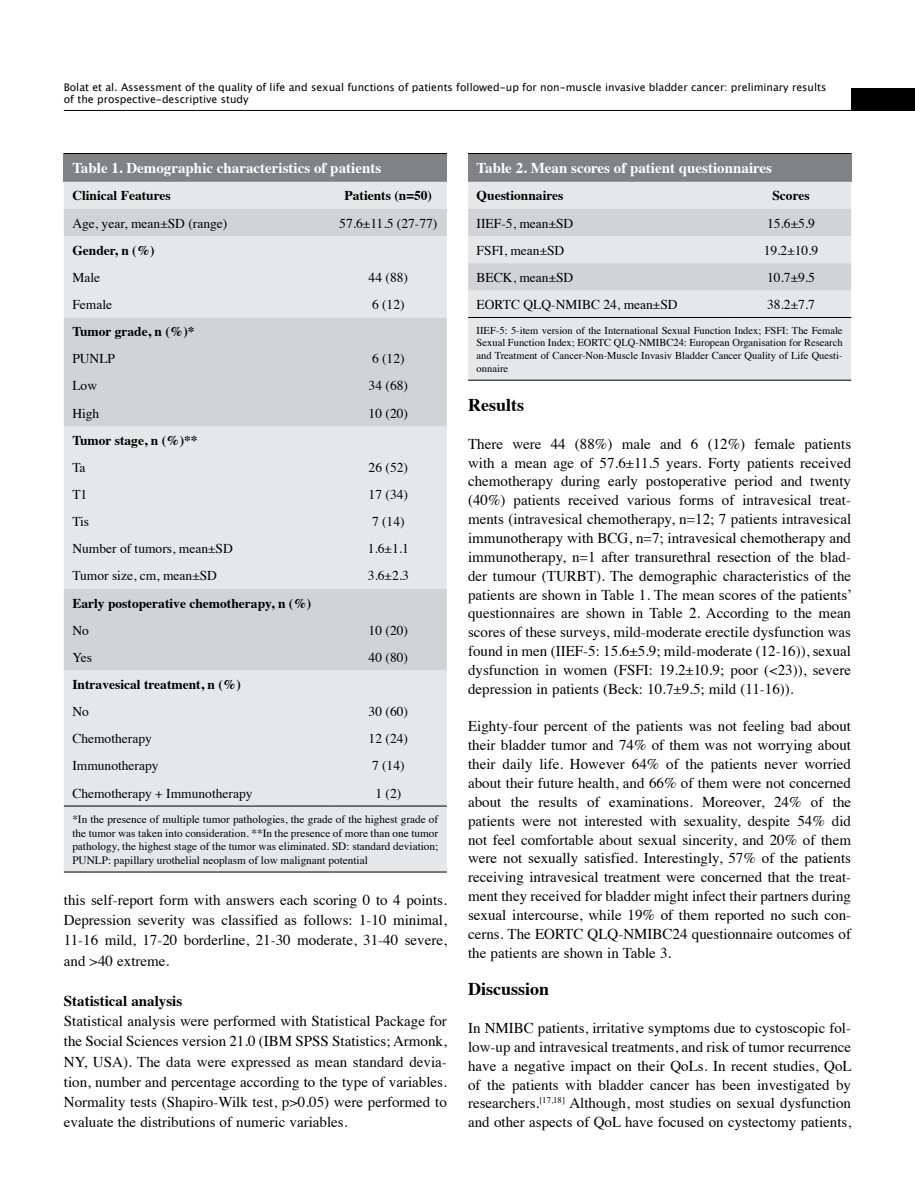
<style>
.page{position:relative;width:915px;height:1191px;background:#fff}
.page>*{position:absolute;margin:0;border:0;box-sizing:border-box;transform-origin:0 0}
.t1{font:700 18px "Times";color:#000}
.t2{font:15px/18.9px "Times";color:#000;text-align:justify}
.t3{font:700 15px "Times";color:#fff}
.t4{font:700 15px "Times";color:#000}
.t5{font:13.5px "Times";color:#000}
.t6{font:700 13.5px "Times";color:#000}
.t7{font:11.25px/13.5px "Times";color:#000;text-align:justify}
.t8{font:10.5px/12.6px "Times";color:#000;text-align:justify}
.t9{font:10.5px/12.6px "Lucida Grande";color:#000}
</style>
<div class="page">
<hr style="left:64px;top:110px;width:786px;height:1px;background:#000">
<div style="left:850px;top:88px;width:64px;height:23px;background:#000"></div>
<div style="left:64px;top:153px;width:382px;height:29px;background:#808285"></div>
<div style="left:64px;top:182px;width:382px;height:689px;background:#e6e7e8"></div>
<svg style="left:64px;top:209px;width:382px;height:461px;background:#dcddde"></svg>
<hr style="left:64px;top:153px;width:266px;height:1px;background:#000">
<hr style="left:330px;top:153px;width:116px;height:1px;background:#000">
<hr style="left:64px;top:871px;width:266px;height:1px;background:#000">
<hr style="left:330px;top:871px;width:116px;height:1px;background:#000">
<hr style="left:64px;top:805px;width:266px;height:1px;background:#000">
<hr style="left:330px;top:805px;width:116px;height:1px;background:#000">
<div style="left:468px;top:153px;width:382px;height:29px;background:#808285"></div>
<div style="left:468px;top:182px;width:382px;height:198px;background:#e6e7e8"></div>
<svg style="left:468px;top:209px;width:382px;height:81px;background:#d8d9da"></svg>
<hr style="left:468px;top:380px;width:262px;height:1px;background:#000">
<hr style="left:730px;top:380px;width:120px;height:1px;background:#000">
<hr style="left:468px;top:153px;width:262px;height:1px;background:#000">
<hr style="left:730px;top:153px;width:120px;height:1px;background:#000">
<hr style="left:468px;top:317px;width:262px;height:1px;background:#000">
<hr style="left:730px;top:317px;width:120px;height:1px;background:#000">
<p class="t9" style="left:64px;top:81px;width:763px">Bolat et al. Assessment of the quality of life and sexual functions of patients followed-up for non-muscle invasive bladder cancer: preliminary results of the prospective-descriptive study</p>
<p class="t3" style="left:72px;top:154px;width:310px">Table 1. Demographic characteristics of patients</p>
<p class="t6" style="left:72px;top:183px;width:100px">Clinical Features</p>
<p class="t6" style="left:344px;top:183px;width:89px">Patients (n=50)</p>
<p class="t5" style="left:72px;top:210px;width:156px">Age, year, mean±SD (range)</p>
<p class="t5" style="left:339px;top:210px;width:100px">57.6±11.5 (27-77)</p>
<p class="t6" style="left:72px;top:237px;width:84px">Gender, n (%)</p>
<p class="t5" style="left:72px;top:265px;width:29px">Male</p>
<p class="t5" style="left:368px;top:265px;width:41px">44 (88)</p>
<p class="t5" style="left:72px;top:292px;width:41px">Female</p>
<p class="t5" style="left:372px;top:292px;width:34px">6 (12)</p>
<p class="t6" style="left:72px;top:319px;width:124px">Tumor grade, n (%)*</p>
<p class="t5" style="left:72px;top:346px;width:44px">PUNLP</p>
<p class="t5" style="left:372px;top:346px;width:34px">6 (12)</p>
<p class="t5" style="left:72px;top:373px;width:26px">Low</p>
<p class="t5" style="left:368px;top:373px;width:41px">34 (68)</p>
<p class="t5" style="left:72px;top:400px;width:28px">High</p>
<p class="t5" style="left:368px;top:400px;width:41px">10 (20)</p>
<p class="t6" style="left:72px;top:427px;width:127px">Tumor stage, n (%)**</p>
<p class="t5" style="left:72px;top:455px;width:15px">Ta</p>
<p class="t5" style="left:368px;top:455px;width:41px">26 (52)</p>
<p class="t5" style="left:72px;top:482px;width:16px">T1</p>
<p class="t5" style="left:368px;top:482px;width:41px">17 (34)</p>
<p class="t5" style="left:72px;top:509px;width:18px">Tis</p>
<p class="t5" style="left:372px;top:509px;width:34px">7 (14)</p>
<p class="t5" style="left:72px;top:536px;width:162px">Number of tumors, mean±SD</p>
<p class="t5" style="left:367px;top:536px;width:43px">1.6±1.1</p>
<p class="t5" style="left:72px;top:563px;width:146px">Tumor size, cm, mean±SD</p>
<p class="t5" style="left:367px;top:563px;width:43px">3.6±2.3</p>
<p class="t6" style="left:72px;top:590px;width:240px">Early postoperative chemotherapy, n (%)</p>
<p class="t5" style="left:72px;top:617px;width:18px">No</p>
<p class="t5" style="left:368px;top:617px;width:41px">10 (20)</p>
<p class="t5" style="left:72px;top:644px;width:21px">Yes</p>
<p class="t5" style="left:368px;top:644px;width:41px">40 (80)</p>
<p class="t6" style="left:72px;top:671px;width:170px">Intravesical treatment, n (%)</p>
<p class="t5" style="left:72px;top:699px;width:18px">No</p>
<p class="t5" style="left:368px;top:699px;width:41px">30 (60)</p>
<p class="t5" style="left:72px;top:726px;width:81px">Chemotherapy</p>
<p class="t5" style="left:368px;top:726px;width:41px">12 (24)</p>
<p class="t5" style="left:72px;top:753px;width:88px">Immunotherapy</p>
<p class="t5" style="left:372px;top:753px;width:34px">7 (14)</p>
<p class="t5" style="left:72px;top:780px;width:182px">Chemotherapy + Immunotherapy</p>
<p class="t5" style="left:375px;top:780px;width:27px">1 (2)</p>
<p class="t7" style="left:72px;top:811px;width:367px">*In the presence of multiple tumor pathologies, the grade of the highest grade of the tumor was taken into consideration. **In the presence of more than one tumor pathology, the highest stage of the tumor was eliminated. SD: standard deviation; PUNLP: papillary urothelial neoplasm of low malignant potential</p>
<p class="t2" style="left:64px;top:888px;width:384px;line-height:20.2px">this self-report form with answers each scoring 0 to 4 points.<br>Depression severity was classified as follows: 1-10 minimal, 11-16 mild, 17-20 borderline, 21-30 moderate, 31-40 severe, and &gt;40 extreme.</p>
<p class="t4" style="left:64px;top:986px;width:120px">Statistical analysis</p>
<p class="t2" style="left:64px;top:1009px;width:384px;line-height:20.2px">Statistical analysis were performed with Statistical Package for the Social Sciences version 21.0 (IBM SPSS Statistics; Armonk, NY, USA). The data were expressed as mean standard devia&shy;tion, number and percentage according to the type of variables.<br>Normality tests (Shapiro-Wilk test, p&gt;0.05) were performed to evaluate the distributions of numeric variables.</p>
<p class="t3" style="left:476px;top:154px;width:297px">Table 2. Mean scores of patient questionnaires</p>
<p class="t6" style="left:476px;top:183px;width:88px">Questionnaires</p>
<p class="t6" style="left:772px;top:183px;width:39px">Scores</p>
<p class="t5" style="left:476px;top:210px;width:98px">IIEF-5, mean±SD</p>
<p class="t5" style="left:766px;top:210px;width:49px">15.6±5.9</p>
<p class="t5" style="left:476px;top:237px;width:89px">FSFI, mean±SD</p>
<p class="t5" style="left:763px;top:237px;width:56px">19.2±10.9</p>
<p class="t5" style="left:476px;top:265px;width:98px">BECK, mean±SD</p>
<p class="t5" style="left:766px;top:265px;width:49px">10.7±9.5</p>
<p class="t5" style="left:476px;top:292px;width:202px">EORTC QLQ-NMIBC 24, mean±SD</p>
<p class="t5" style="left:766px;top:292px;width:49px">38.2±7.7</p>
<p class="t8" style="left:476px;top:323px;width:367px">IIEF-5: 5-item version of the International Sexual Function Index; FSFI: The Female Sexual Function Index; EORTC QLQ-NMIBC24: European Organisation for Research and Treatment of Cancer-Non-Muscle Invasiv Bladder Cancer Quality of Life Questi&shy;onnaire</p>
<p class="t1" style="left:468px;top:388px;width:57px">Results</p>
<p class="t2" style="left:468px;top:433px;width:385px">There were 44 (88%) male and 6 (12%) female patients with a mean age of 57.6±11.5 years. Forty patients received chemotherapy during early postoperative period and twenty (40%) patients received various forms of intravesical treat&shy;ments (intravesical chemotherapy, n=12; 7 patients intravesical immunotherapy with BCG, n=7; intravesical chemotherapy and immunotherapy, n=1 after transurethral resection of the blad&shy;der tumour (TURBT). The demographic characteristics of the patients are shown in Table 1. The mean scores of the patients’ questionnaires are shown in Table 2. According to the mean scores of these surveys, mild-moderate erectile dysfunction was found in men (IIEF-5: 15.6±5.9; mild-moderate (12-16)), sexual dysfunction in women (FSFI: 19.2±10.9; poor (&lt;23)), severe depression in patients (Beck: 10.7±9.5; mild (11-16)).</p>
<p class="t2" style="left:468px;top:715px;width:384px">Eighty-four percent of the patients was not feeling bad about their bladder tumor and 74% of them was not worrying about their daily life. However 64% of the patients never worried about their future health, and 66% of them were not concerned about the results of examinations. Moreover, 24% of the patients were not interested with sexuality, despite 54% did not feel comfortable about sexual sincerity, and 20% of them were not sexually satisfied. Interestingly, 57% of the patients receiving intravesical treatment were concerned that the treat&shy;ment they received for bladder might infect their partners during sexual intercourse, while 19% of them reported no such con&shy;cerns. The EORTC QLQ-NMIBC24 questionnaire outcomes of the patients are shown in Table 3.</p>
<p class="t1" style="left:468px;top:972px;width:83px">Discussion</p>
<p class="t2" style="left:468px;top:1017px;width:385px">In NMIBC patients, irritative symptoms due to cystoscopic fol&shy;low-up and intravesical treatments, and risk of tumor recurrence have a negative impact on their QoLs. In recent studies, QoL of the patients with bladder cancer has been investigated by researchers.<sup>[17,18]</sup> Although, most studies on sexual dysfunction and other aspects of QoL have focused on cystectomy patients,</p>
</div>
